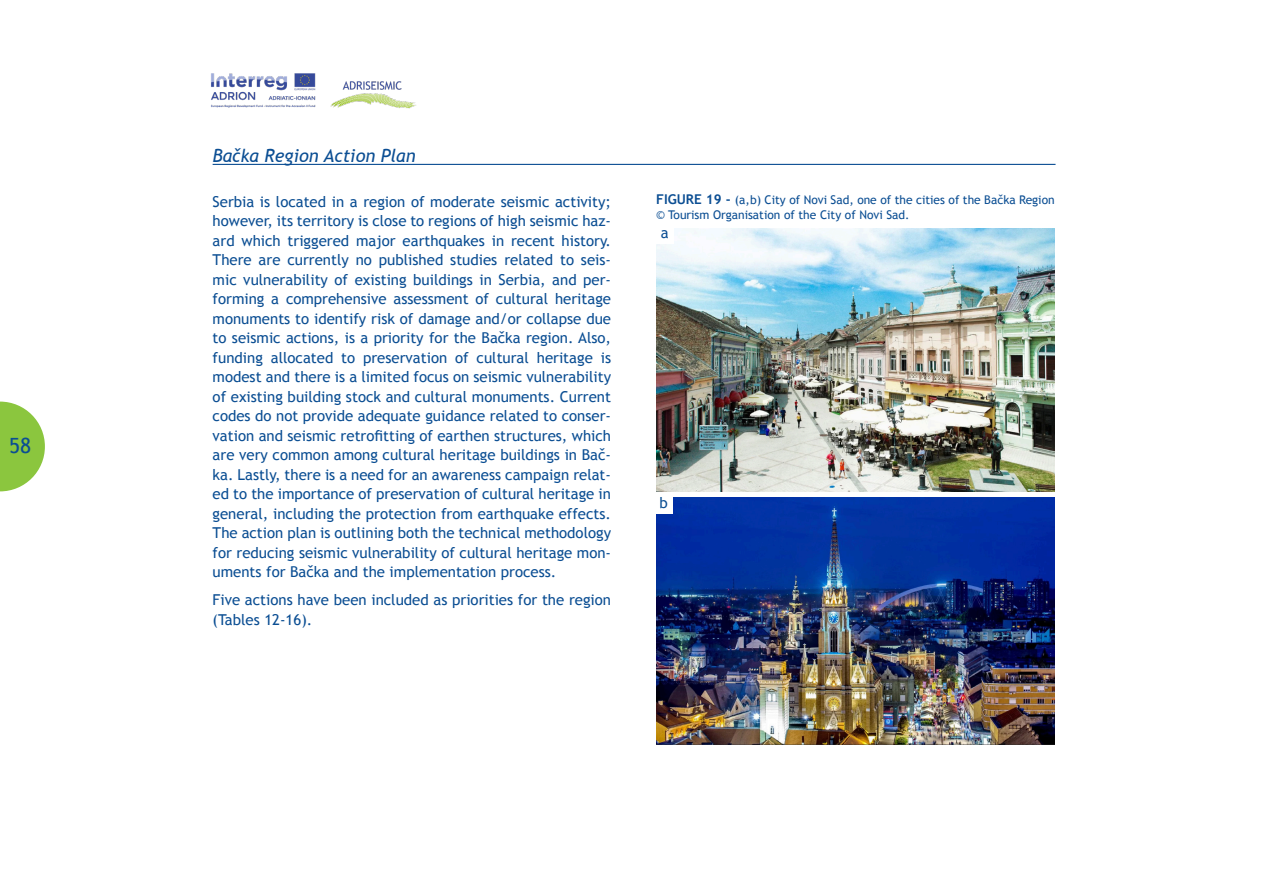
<style>
.page{position:relative;width:1263px;height:893px;background:#fff}
.page>*{position:absolute;margin:0;border:0;box-sizing:border-box;transform-origin:0 0}
.t1{font:21px "Trebuchet MS";color:#0b4e93}
.Corpo{font:italic 18px "Trebuchet MS";color:#0b4e93}
.Corpo-2{font:15px/19.5px "Trebuchet MS";color:#0b4e93;text-align:justify}
.t2{font:12px/15px "Trebuchet MS";color:#0b4e93}
.s1{font-weight:700;font-size:13.5px}
</style>
<div class="page">
<svg style="left:0;top:402px;width:45px;height:89px"></svg>
<hr style="left:213px;top:164px;width:842px;height:1px;background:#0b4e93">
<img style="left:656px;top:228px;width:398px;height:263px">
<img style="left:656px;top:498px;width:398px;height:246px">
<div style="left:656px;top:227px;width:17px;height:16px;background:#fff"></div>
<div style="left:655px;top:497px;width:17px;height:17px;background:#fff"></div>
<img style="left:211px;top:73px;width:205px;height:36px">
<h1 class="t1" style="left:9px;top:434px;width:24px">58</h1>
<p class="Corpo" style="left:213px;top:145px;width:204px">Bačka Region Action Plan</p>
<p class="Corpo-2" style="left:213px;top:192px;width:400px">Serbia is located in a region of moderate seismic activity; however, its territory is close to regions of high seismic haz&shy;ard which triggered major earthquakes in recent history.<br>There are currently no published studies related to seis&shy;mic vulnerability of existing buildings in Serbia, and per&shy;forming a comprehensive assessment of cultural heritage monuments to identify risk of damage and/or collapse due to seismic actions, is a priority for the Bačka region. Also, funding allocated to preservation of cultural heritage is modest and there is a limited focus on seismic vulnerability of existing building stock and cultural monuments. Current codes do not provide adequate guidance related to conser&shy;vation and seismic retrofitting of earthen structures, which are very common among cultural heritage buildings in Bač&shy;ka. Lastly, there is a need for an awareness campaign relat&shy;ed to the importance of preservation of cultural heritage in general, including the protection from earthquake effects.<br>The action plan is outlining both the technical methodology for reducing seismic vulnerability of cultural heritage mon&shy;uments for Bačka and the implementation process.</p>
<p class="Corpo-2" style="left:213px;top:590px;width:400px">Five actions have been included as priorities for the region (Tables 12-16).</p>
<p class="t2" style="left:656px;top:193px;width:400px"><span class="s1">FIGURE 19 -</span> (a,b) City of Novi Sad, one of the cities of the Bačka Region © Tourism Organisation of the City of Novi Sad.</p>
<p class="Corpo-2" style="left:661px;top:223px;width:9px">a</p>
<p class="Corpo-2" style="left:659px;top:494px;width:10px">b</p>
</div>
